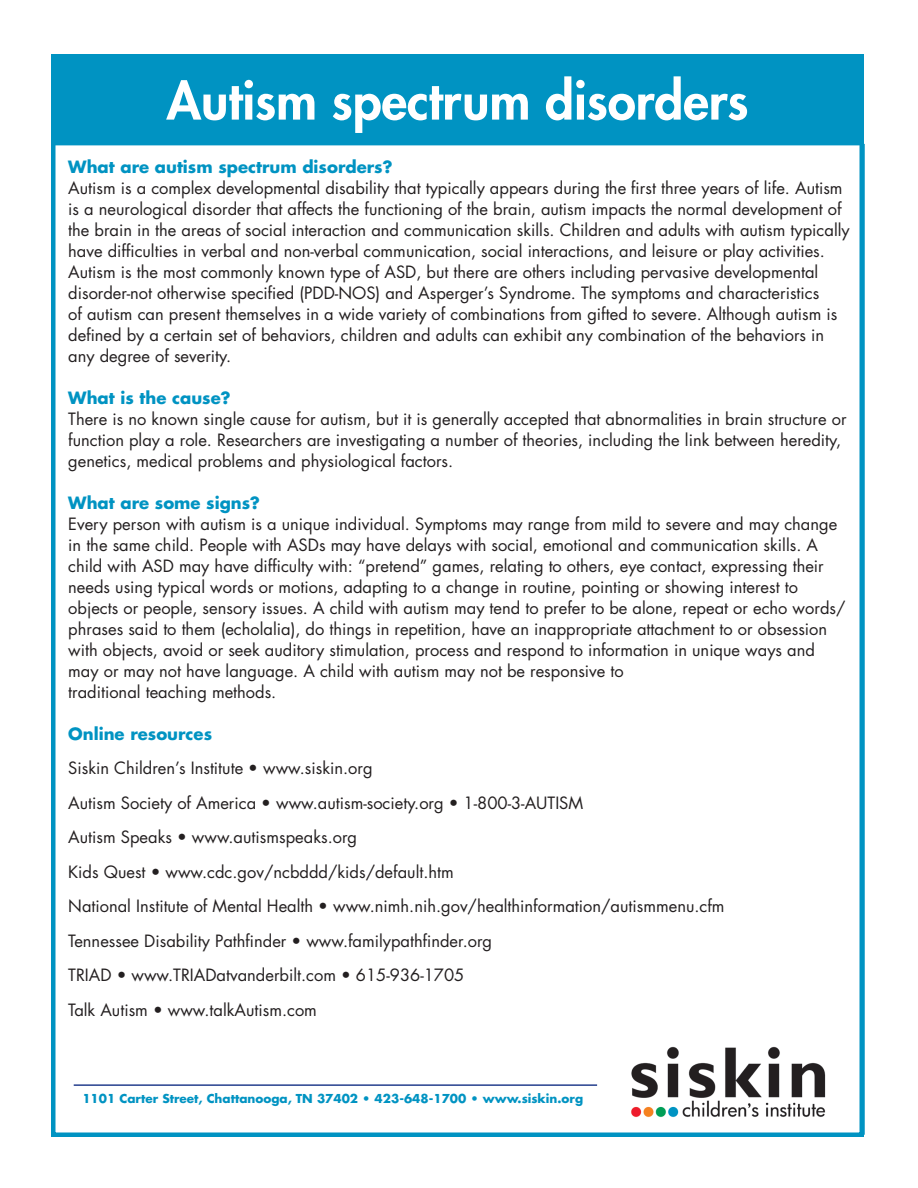
<style>
.page{position:relative;width:918px;height:1188px;background:#fff}
.page>*{position:absolute;margin:0;border:0;box-sizing:border-box;transform-origin:0 0}
.t1{font:800 51px "Futura Std";color:#fff}
.t2{font:16.5px/21px "Futura Std";color:#231f20}
.t3{font:700 16.5px "Futura Std";color:#0093c2}
.t4{font:700 12px "Futura Std";color:#0093c2}
</style>
<div class="page">
<img style="left:631px;top:1046px;width:195px;height:72px">
<div style="left:52px;top:54px;width:810px;height:89px;background:#0093c2"></div>
<div style="left:51px;top:54px;width:813px;height:1083px;border:4px solid #0093c2"></div>
<hr style="left:74px;top:1084px;width:523px;height:2px;background:#253f8e">
<p class="t1" style="left:167px;top:69px;width:583px">Autism spectrum disorders</p>
<p class="t3" style="left:68px;top:155px;width:326px">What are autism spectrum disorders?</p>
<p class="t2" style="left:68px;top:177px;width:783px">Autism is a complex developmental disability that typically appears during the first three years of life. Autism is a neurological disorder that affects the functioning of the brain, autism impacts the normal development of the brain in the areas of social interaction and communication skills. Children and adults with autism typically have difficulties in verbal and non-verbal communication, social interactions, and leisure or play activities.<br>Autism is the most commonly known type of ASD, but there are others including pervasive developmental disorder-not otherwise specified (PDD-NOS) and Asperger’s Syndrome. The symptoms and characteristics<br>of autism can present themselves in a wide variety of combinations from gifted to severe. Although autism is defined by a certain set of behaviors, children and adults can exhibit any combination of the behaviors in any degree of severity.</p>
<p class="t3" style="left:68px;top:386px;width:164px">What is the cause?</p>
<p class="t2" style="left:68px;top:408px;width:780px">There is no known single cause for autism, but it is generally accepted that abnormalities in brain structure or function play a role. Researchers are investigating a number of theories, including the link between heredity, genetics, medical problems and physiological factors.</p>
<p class="t3" style="left:68px;top:491px;width:193px">What are some signs?</p>
<p class="t2" style="left:68px;top:513px;width:771px">Every person with autism is a unique individual. Symptoms may range from mild to severe and may change in the same child. People with ASDs may have delays with social, emotional and communication skills. A child with ASD may have difficulty with: “pretend” games, relating to others, eye contact, expressing their needs using typical words or motions, adapting to a change in routine, pointing or showing interest to</p>
<p class="t2" style="left:68px;top:597px;width:779px">objects or people, sensory issues. A child with autism may tend to prefer to be alone, repeat or echo words/ phrases said to them (echolalia), do things in repetition, have an inappropriate attachment to or obsession with objects, avoid or seek auditory stimulation, process and respond to information in unique ways and may or may not have language. A child with autism may not be responsive to<br>traditional teaching methods.</p>
<p class="t3" style="left:68px;top:722px;width:145px">Online resources</p>
<p class="t2" style="left:68px;top:758px;width:306px">Siskin Children’s Institute • www.siskin.org</p>
<p class="t2" style="left:68px;top:792px;width:517px">Autism Society of America • www.autism-society.org • 1-800-3-AUTISM</p>
<p class="t2" style="left:68px;top:827px;width:290px">Autism Speaks • www.autismspeaks.org</p>
<p class="t2" style="left:68px;top:861px;width:387px">Kids Quest • www.cdc.gov/ncbddd/kids/default.htm</p>
<p class="t2" style="left:68px;top:896px;width:658px">National Institute of Mental Health • www.nimh.nih.gov/healthinformation/autismmenu.cfm</p>
<p class="t2" style="left:68px;top:930px;width:425px">Tennessee Disability Pathfinder • www.familypathfinder.org</p>
<p class="t2" style="left:68px;top:965px;width:398px">TRIAD • www.TRIADatvanderbilt.com • 615-936-1705</p>
<p class="t2" style="left:68px;top:999px;width:250px">Talk Autism • www.talkAutism.com</p>
<p class="t4" style="left:82px;top:1090px;width:502px">1101 Carter Street, Chattanooga, TN 37402 • 423-648-1700 • www.siskin.org</p>
</div>
